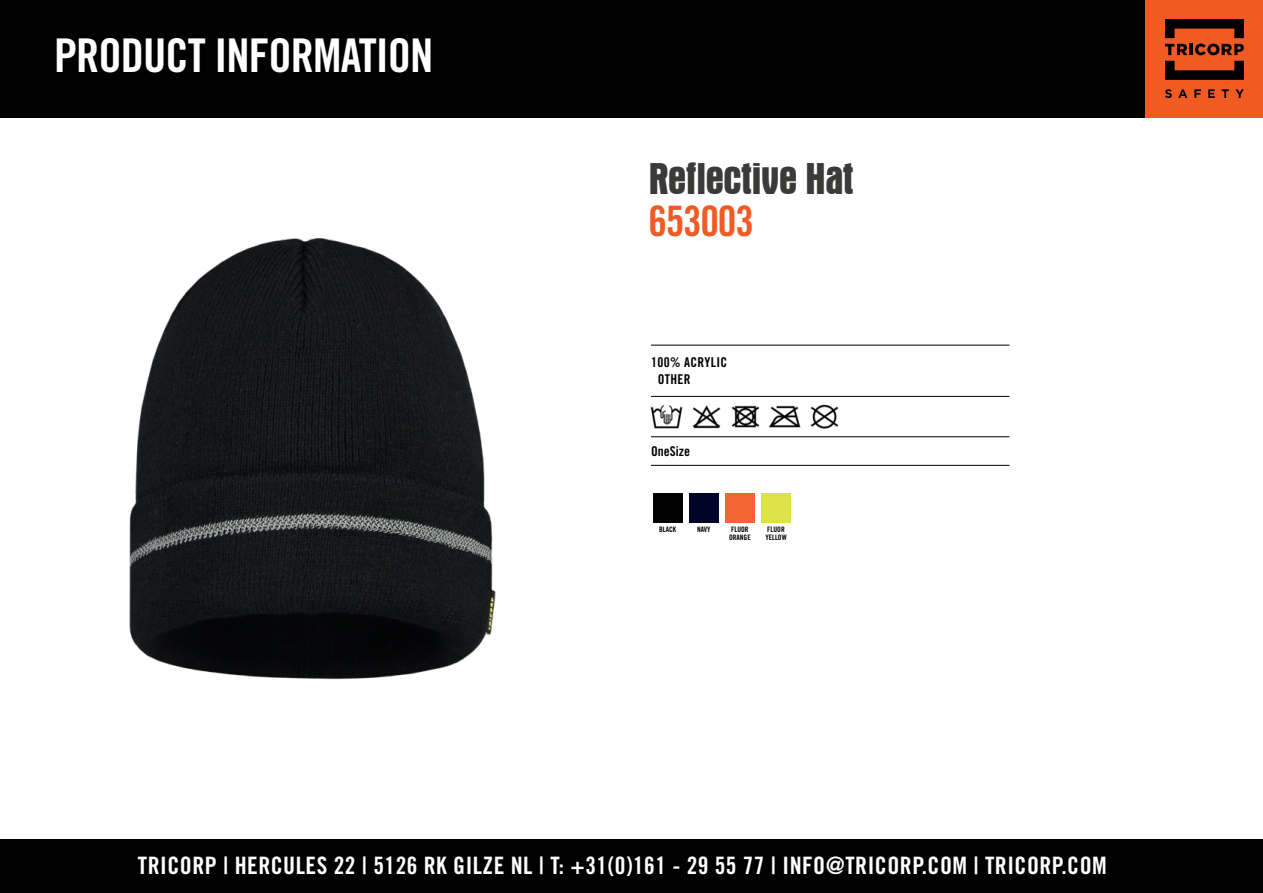
<style>
.page{position:relative;width:1263px;height:893px;background:#fff}
.page>*{position:absolute;margin:0;border:0;box-sizing:border-box;transform-origin:0 0}
.t1{font:46.5px "Trade Gothic LT Std Bd Cn 20";letter-spacing:-.02em;color:#fff}
.t2{font:700 condensed 45px "Aurora BT";letter-spacing:-.025em;color:#393b38}
.t3{font:42px "Trade Gothic LT Std Bd Cn 20";letter-spacing:-.03em;color:#f15a25}
.t4{font:24px "Trade Gothic LT Std Bd Cn 20";letter-spacing:.02em;color:#fff}
.t5{font:13.5px/16.5px "Trade Gothic LT Std Bd Cn 20";letter-spacing:.025em;color:#000}
.t6{font:13.5px "Trade Gothic LT Std Bd Cn 20";color:#000}
.t7{font:7.5px/7.5px "Trade Gothic LT Std Bd Cn 20";color:#000}
</style>
<div class="page">
<div style="left:0;top:0;width:1263px;height:117px;background:#000"></div>
<div style="left:1146px;top:0;width:117px;height:117px;background:#f15a22"></div>
<svg style="left:1165px;top:44px;width:79px;height:11px"></svg>
<svg style="left:1165px;top:19px;width:79px;height:19px"></svg>
<svg style="left:1165px;top:61px;width:79px;height:19px"></svg>
<svg style="left:1165px;top:89px;width:7px;height:9px"></svg>
<svg style="left:1178px;top:89px;width:9px;height:9px"></svg>
<svg style="left:1194px;top:89px;width:7px;height:9px"></svg>
<svg style="left:1208px;top:89px;width:7px;height:9px"></svg>
<svg style="left:1222px;top:89px;width:7px;height:9px"></svg>
<svg style="left:1235px;top:89px;width:9px;height:9px"></svg>
<div style="left:0;top:839px;width:1263px;height:54px;background:#000"></div>
<img style="left:129px;top:238px;width:367px;height:442px">
<hr style="left:651px;top:345px;width:358px;height:1px;background:#000">
<hr style="left:651px;top:396px;width:358px;height:1px;background:#000">
<hr style="left:651px;top:436px;width:358px;height:1px;background:#000">
<hr style="left:651px;top:465px;width:358px;height:1px;background:#000">
<img style="left:650px;top:405px;width:33px;height:24px">
<img style="left:692px;top:405px;width:29px;height:24px">
<img style="left:731px;top:405px;width:29px;height:23px">
<img style="left:768px;top:405px;width:33px;height:23px">
<img style="left:810px;top:404px;width:29px;height:25px">
<img style="left:653px;top:493px;width:29px;height:29px">
<img style="left:689px;top:493px;width:29px;height:29px">
<img style="left:725px;top:493px;width:29px;height:29px">
<img style="left:761px;top:493px;width:29px;height:29px">
<h1 class="t1" style="left:54px;top:28px;width:381px">PRODUCT INFORMATION</h1>
<h2 class="t2" style="left:648px;top:153px;width:207px">Reflective Hat</h2>
<h3 class="t3" style="left:648px;top:196px;width:107px">653003</h3>
<p class="t5" style="left:658px;top:354px;width:71px;text-indent:-7px">100% ACRYLIC<br>OTHER</p>
<p class="t6" style="left:651px;top:443px;width:40px">OneSize</p>
<p class="t7" style="left:659px;top:526px;width:19px">BLACK</p>
<p class="t7" style="left:697px;top:526px;width:15px">NAVY</p>
<p class="t7" style="left:729px;top:526px;width:23px">FLUOR<br>ORANGE</p>
<p class="t7" style="left:765px;top:526px;width:23px">FLUOR<br>YELLOW</p>
<p class="t4" style="left:138px;top:851px;width:970px">TRICORP | HERCULES 22 | 5126 RK GILZE NL | T: +31(0)161 - 29 55 77 | INFO@TRICORP.COM | TRICORP.COM</p>
</div>
